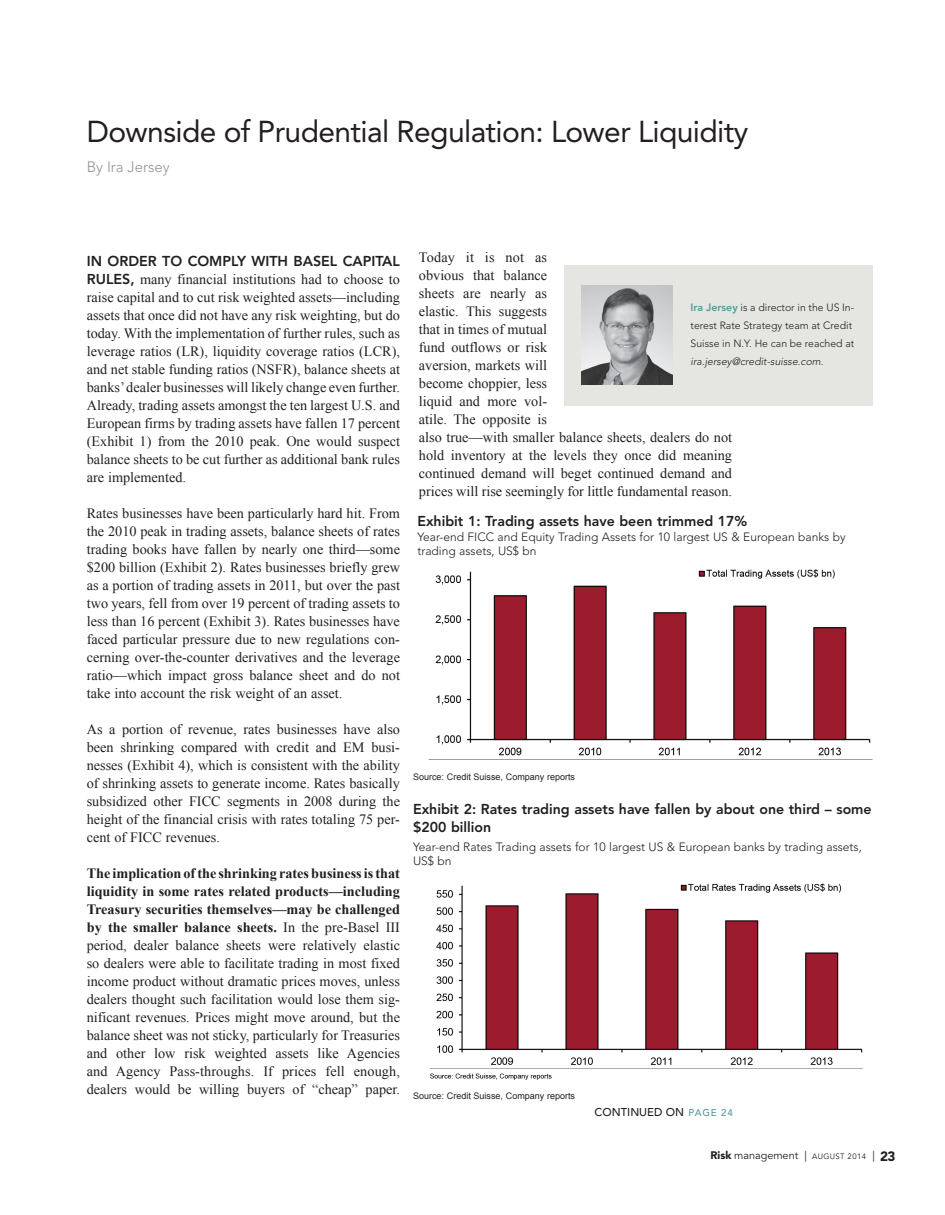
<style>
.page{position:relative;width:945px;height:1215px;background:#fff}
.page>*{position:absolute;margin:0;border:0;box-sizing:border-box;transform-origin:0 0}
.t1{font:30px "Avenir LT Std";letter-spacing:-.02em;color:#231f20}
.t2{font:300 15px "Avenir LT Std";color:#939598}
.t3{font:14.25px/18px "Times New Roman";color:#231f20;text-align:justify}
.t4{font:800 14.25px/18px "Avenir LT Std";color:#231f20}
.t5{font:300 12px/14.4px "Avenir";color:#231f20}
.t6{font:500 11.25px "Avenir LT Std";color:#231f20}
.t7{font:10.8px "Avenir LT Std";color:#231f20}
.t8{font:300 10.5px/18px "Avenir LT Std";color:#231f20}
.t9{font:italic 300 10.5px "Avenir LT Std";color:#231f20}
.t10{font:9px "Arial";color:#231f20}
.s1{font-family:"Avenir LT Std";font-weight:800}
.s2{font-weight:700}
.s3{font-weight:800;color:#599a98}
.s4{font-size:9.75px;color:#599a98}
.s5{font-weight:900}
.s6{font-size:7.8px}
.s7{font-weight:900;font-size:13.5px}
</style>
<div class="page">
<div style="left:564px;top:265px;width:308px;height:140px;background:#e5e5e1"></div>
<img style="left:582px;top:285px;width:91px;height:100px">
<img style="left:428px;top:569px;width:445px;height:191px">
<img style="left:429px;top:883px;width:434px;height:197px">
<h1 class="t1" style="left:87px;top:114px;width:663px">Downside of Prudential Regulation: Lower Liquidity</h1>
<p class="t2" style="left:87px;top:158px;width:85px">By Ira Jersey</p>
<p class="t4" style="left:87px;top:252px;width:315px">IN ORDER TO COMPLY WITH BASEL CAPITAL</p>
<p class="t3" style="left:87px;top:270px;width:315px"><span class="s1">RULES,</span> many financial institutions had to choose to raise capital and to cut risk weighted assets—including assets that once did not have any risk weighting, but do today. With the implementation of further rules, such as leverage ratios (LR), liquidity coverage ratios (LCR), and net stable funding ratios (NSFR), balance sheets at banks’ dealer businesses will likely change even further.<br>Already, trading assets amongst the ten largest U.S. and European firms by trading assets have fallen 17 percent (Exhibit 1) from the 2010 peak. One would suspect balance sheets to be cut further as additional bank rules are implemented.</p>
<p class="t3" style="left:87px;top:504px;width:315px">Rates businesses have been particularly hard hit. From the 2010 peak in trading assets, balance sheets of rates trading books have fallen by nearly one third—some $200 billion (Exhibit 2). Rates businesses briefly grew as a portion of trading assets in 2011, but over the past two years, fell from over 19 percent of trading assets to less than 16 percent (Exhibit 3). Rates businesses have faced particular pressure due to new regulations con&shy;cerning over-the-counter derivatives and the leverage ratio—which impact gross balance sheet and do not take into account the risk weight of an asset.</p>
<p class="t3" style="left:87px;top:720px;width:315px">As a portion of revenue, rates businesses have also been shrinking compared with credit and EM busi&shy;nesses (Exhibit 4), which is consistent with the ability of shrinking assets to generate income. Rates basically subsidized other FICC segments in 2008 during the height of the financial crisis with rates totaling 75 per&shy;cent of FICC revenues.</p>
<p class="t3" style="left:87px;top:864px;width:315px"><span class="s2">The implication of the shrinking rates business is that liquidity in some rates related products—including Treasury securities themselves—may be challenged by the smaller balance sheets.</span> In the pre-Basel III period, dealer balance sheets were relatively elastic so dealers were able to facilitate trading in most fixed income product without dramatic prices moves, unless dealers thought such facilitation would lose them sig&shy;nificant revenues. Prices might move around, but the balance sheet was not sticky, particularly for Treasuries and other low risk weighted assets like Agencies and Agency Pass-throughs. If prices fell enough, dealers would be willing buyers of “cheap” paper.</p>
<p class="t3" style="left:419px;top:248px;width:315px;text-align:left">Today it is not as<br>obvious that balance<br>sheets are nearly as<br>elastic. This suggests<br>that in times of mutual<br>fund outflows or risk<br>aversion, markets will<br>become choppier, less<br>liquid and more vol-<br>atile. The opposite is<br>also true—with smaller balance sheets, dealers do not hold inventory at the levels they once did meaning continued demand will beget continued demand and prices will rise seemingly for little fundamental reason.</p>
<p class="t4" style="left:417px;top:513px;width:332px">Exhibit 1: Trading assets have been trimmed 17%</p>
<p class="t5" style="left:417px;top:530px;width:430px">Year-end FICC and Equity Trading Assets for 10 largest US &amp; European banks by trading assets, US$ bn</p>
<p class="t8" style="left:691px;top:298px;width:165px"><span class="s3">Ira Jersey</span> is a director in the US In&shy;terest Rate Strategy team at Credit<br>Suisse in N.Y. He can be reached at</p>
<p class="t9" style="left:691px;top:355px;width:135px">ira.jersey@credit-suisse.com.</p>
<p class="t10" style="left:413px;top:771px;width:164px">Source: Credit Suisse, Company reports</p>
<p class="t4" style="left:413px;top:800px;width:460px">Exhibit 2: Rates trading assets have fallen by about one third – some $200 billion</p>
<p class="t5" style="left:413px;top:839px;width:450px">Year-end Rates Trading assets for 10 largest US &amp; European banks by trading assets,<br>US$ bn</p>
<p class="t10" style="left:413px;top:1090px;width:164px">Source: Credit Suisse, Company reports</p>
<p class="t6" style="left:595px;top:1105px;width:140px">CONTINUED ON <span class="s4">PAGE 24</span></p>
<p class="t7" style="left:710px;top:1149px;width:187px"><span class="s5">Risk</span> management | <span class="s6">AUGUST 2014</span> | <span class="s7">23</span></p>
</div>
